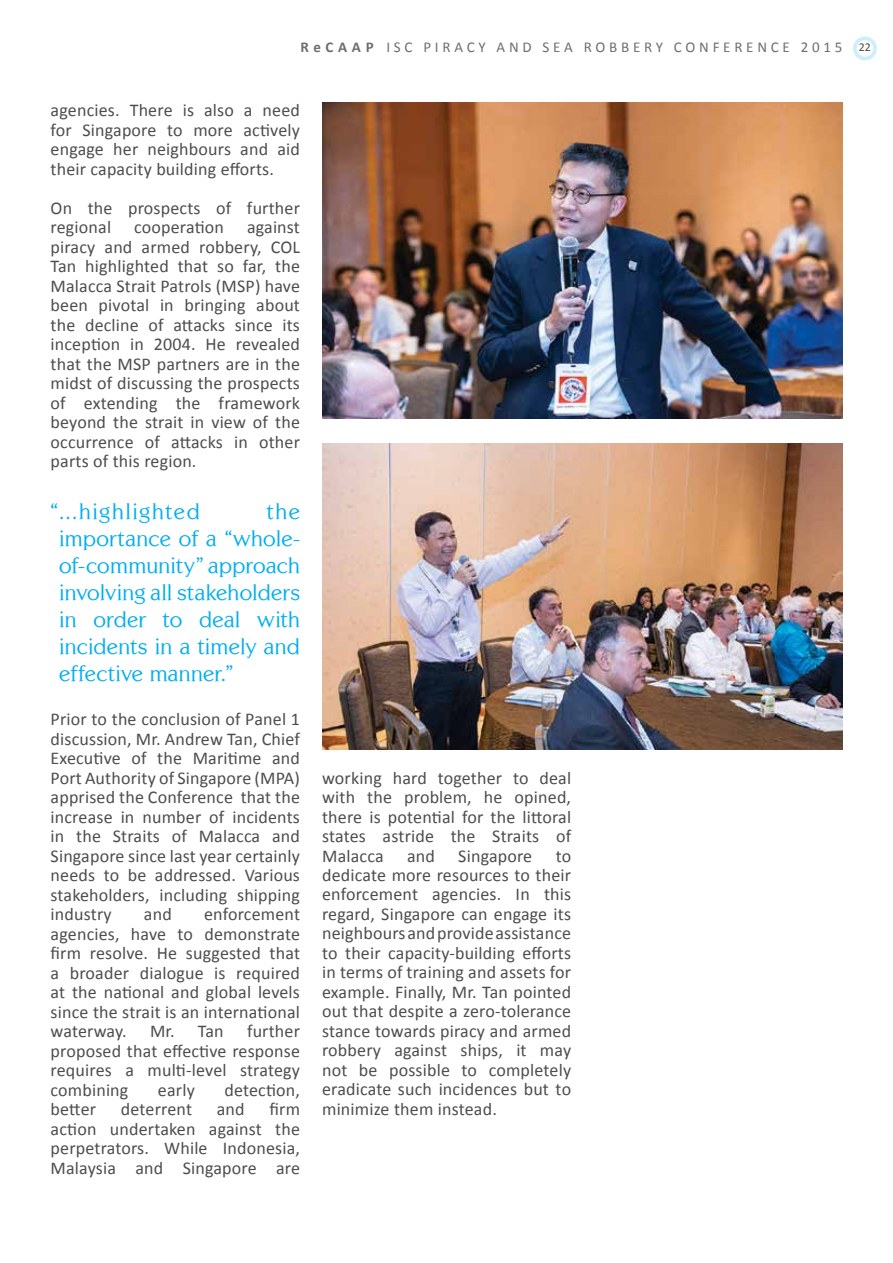
<style>
.page{position:relative;width:893px;height:1263px;background:#fff}
.page>*{position:absolute;margin:0;border:0;box-sizing:border-box;transform-origin:0 0}
.t1{font:22.5px/27px "Centabel";letter-spacing:.01em;color:#00aeef;text-align:justify}
.t2{font:22.5px "Centabel";letter-spacing:.065em;color:#00aeef}
.t3{font:18px/19.5px "Calibri";letter-spacing:.01em;color:#4d4d4f;text-align:justify}
.t4{font:15px "Calibri";letter-spacing:.25em;color:#6d6e71}
.s1{font-weight:700}
.s2{font-size:12px;color:#4d4d4f}
</style>
<div class="page">
<img style="left:322px;top:444px;width:520px;height:305px">
<img style="left:322px;top:103px;width:520px;height:315px">
<svg style="left:853px;top:37px;width:24px;height:23px"></svg>
<p class="t4" style="left:301px;top:37px;width:572px"><span class="s1">ReCAAP</span> ISC PIRACY AND SEA ROBBERY CONFERENCE 2015 <span class="s2">22</span></p>
<p class="t3" style="left:51px;top:101px;width:251px">agencies. There is also a need for Singapore to more actively engage her neighbours and aid their capacity building efforts.</p>
<p class="t3" style="left:51px;top:198px;width:251px">On the prospects of further regional</p>
<p class="t3" style="left:51px;top:218px;width:251px;text-indent:196px">against piracy and armed robbery, COL Tan highlighted that so far, the Malacca Strait Patrols (MSP) have been pivotal in bringing about the decline of attacks since its inception in 2004. He revealed that the MSP partners are in the midst of discussing the prospects of extending the framework beyond the strait in view of the occurrence of attacks in other parts of this region.</p>
<p class="t2" style="left:51px;top:498px;width:151px">“...highlighted</p>
<p class="t3" style="left:134px;top:218px;width:91px">cooperation</p>
<p class="t1" style="left:59px;top:497px;width:242px;text-indent:208px">the importance of a “whole&shy;of-community” approach involving all stakeholders in order to deal with incidents in a timely and effective manner.”</p>
<p class="t3" style="left:51px;top:709px;width:251px">Prior to the conclusion of Panel 1 discussion, Mr. Andrew Tan, Chief Executive of the Maritime and Port Authority of Singapore (MPA) apprised the Conference that the increase in number of incidents in the Straits of Malacca and Singapore since last year certainly needs to be addressed. Various stakeholders, including shipping industry</p>
<p class="t3" style="left:51px;top:904px;width:251px;text-indent:153px">enforcement agencies, have to demonstrate firm resolve. He suggested that a broader dialogue is required at the national and global levels since the strait is an international waterway.</p>
<p class="t3" style="left:144px;top:904px;width:29px">and</p>
<p class="t3" style="left:51px;top:1021px;width:251px;text-indent:196px">further proposed that effective response requires a multi-level strategy combining</p>
<p class="t3" style="left:150px;top:1021px;width:75px">Mr. Tan</p>
<p class="t3" style="left:158px;top:1080px;width:38px">early</p>
<p class="t3" style="left:224px;top:1080px;width:77px">detection,</p>
<p class="t3" style="left:51px;top:1099px;width:251px;text-indent:219px">firm action undertaken against the perpetrators. While Indonesia, Malaysia and Singapore are</p>
<p class="t3" style="left:51px;top:1099px;width:47px">better</p>
<p class="t3" style="left:121px;top:1099px;width:73px">deterrent</p>
<p class="t3" style="left:217px;top:1099px;width:29px">and</p>
<p class="t3" style="left:322px;top:768px;width:251px">working hard together to deal with the problem, he opined, there is potential for the littoral states astride the Straits of Malacca</p>
<p class="t3" style="left:407px;top:846px;width:29px">and</p>
<p class="t3" style="left:458px;top:846px;width:75px">Singapore</p>
<p class="t3" style="left:322px;top:846px;width:251px;text-indent:234px">to dedicate more resources to their enforcement agencies. In this regard, Singapore can engage its neighbours and provide assistance to their capacity-building efforts in terms of training and assets for example. Finally, Mr. Tan pointed out that despite a zero-tolerance stance towards piracy and armed robbery against ships, it may not be possible to completely eradicate such incidences but to minimize them instead.</p>
</div>
